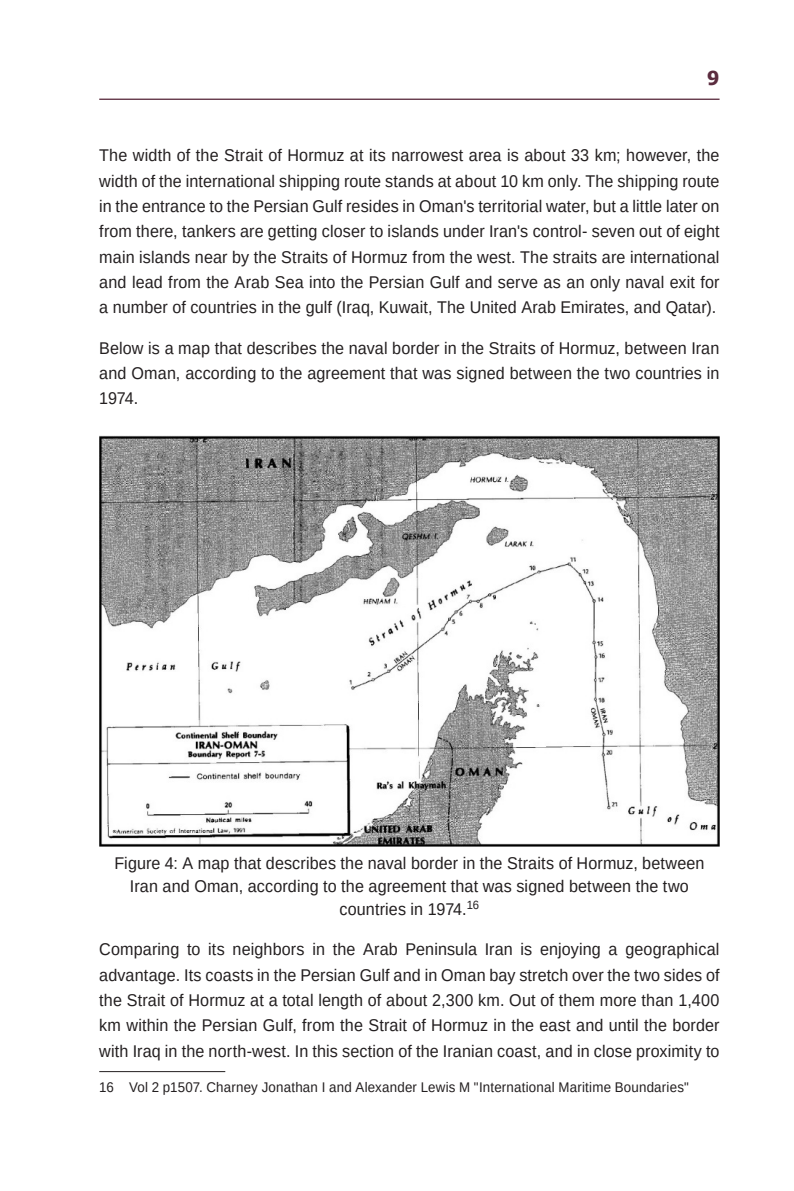
<style>
.page{position:relative;width:794px;height:1191px;background:#fff}
.page>*{position:absolute;margin:0;border:0;box-sizing:border-box;transform-origin:0 0}
.t1{font:700 19.25px "Tahoma";color:#5b2c3f}
.תמונה_עצמה{font:16.97px/25.4px "Arimo";letter-spacing:.01em;color:#231f20;text-align:justify;scale:.95 1}
.הערת_שוליים{font:14px "Arimo";letter-spacing:.015em;color:#231f20;scale:.95 1}
</style>
<div class="page">
<hr style="left:99px;top:99px;width:620px;height:1px;background:#5b2c3f">
<img style="left:99px;top:435px;width:620px;height:411px">
<hr style="left:99px;top:1071px;width:126px;height:1px;background:#231f20">
<p class="t1" style="left:707px;top:65px;width:14px">9</p>
<p class="תמונה_עצמה" style="left:99px;top:143px;width:654px">The width of the Strait of Hormuz at its narrowest area is about 33 km; however, the width of the international shipping route stands at about 10 km only. The shipping route in the entrance to the Persian Gulf resides in Oman's territorial water, but a little later on from there, tankers are getting closer to islands under Iran's control- seven out of eight main islands near by the Straits of Hormuz from the west. The straits are international and lead from the Arab Sea into the Persian Gulf and serve as an only naval exit for a number of countries in the gulf (Iraq, Kuwait, The United Arab Emirates, and Qatar).</p>
<p class="תמונה_עצמה" style="left:99px;top:335px;width:654px">Below is a map that describes the naval border in the Straits of Hormuz, between Iran and Oman, according to the agreement that was signed between the two countries in 1974.</p>
<p class="תמונה_עצמה" style="left:114px;top:852px;width:622px;line-height:22.9px;text-align:center">Figure 4: A map that describes the naval border in the Straits of Hormuz, between<br>Iran and Oman, according to the agreement that was signed between the two countries in 1974.<sup>16</sup></p>
<p class="תמונה_עצמה" style="left:99px;top:937px;width:654px">Comparing to its neighbors in the Arab Peninsula Iran is enjoying a geographical advantage. Its coasts in the Persian Gulf and in Oman bay stretch over the two sides of the Strait of Hormuz at a total length of about 2,300 km. Out of them more than 1,400 km within the Persian Gulf, from the Strait of Hormuz in the east and until the border with Iraq in the north-west. In this section of the Iranian coast, and in close proximity to</p>
<p class="הערת_שוליים" style="left:99px;top:1078px;width:622px">16 Vol 2 p1507. Charney Jonathan I and Alexander Lewis M "International Maritime Boundaries"</p>
</div>
